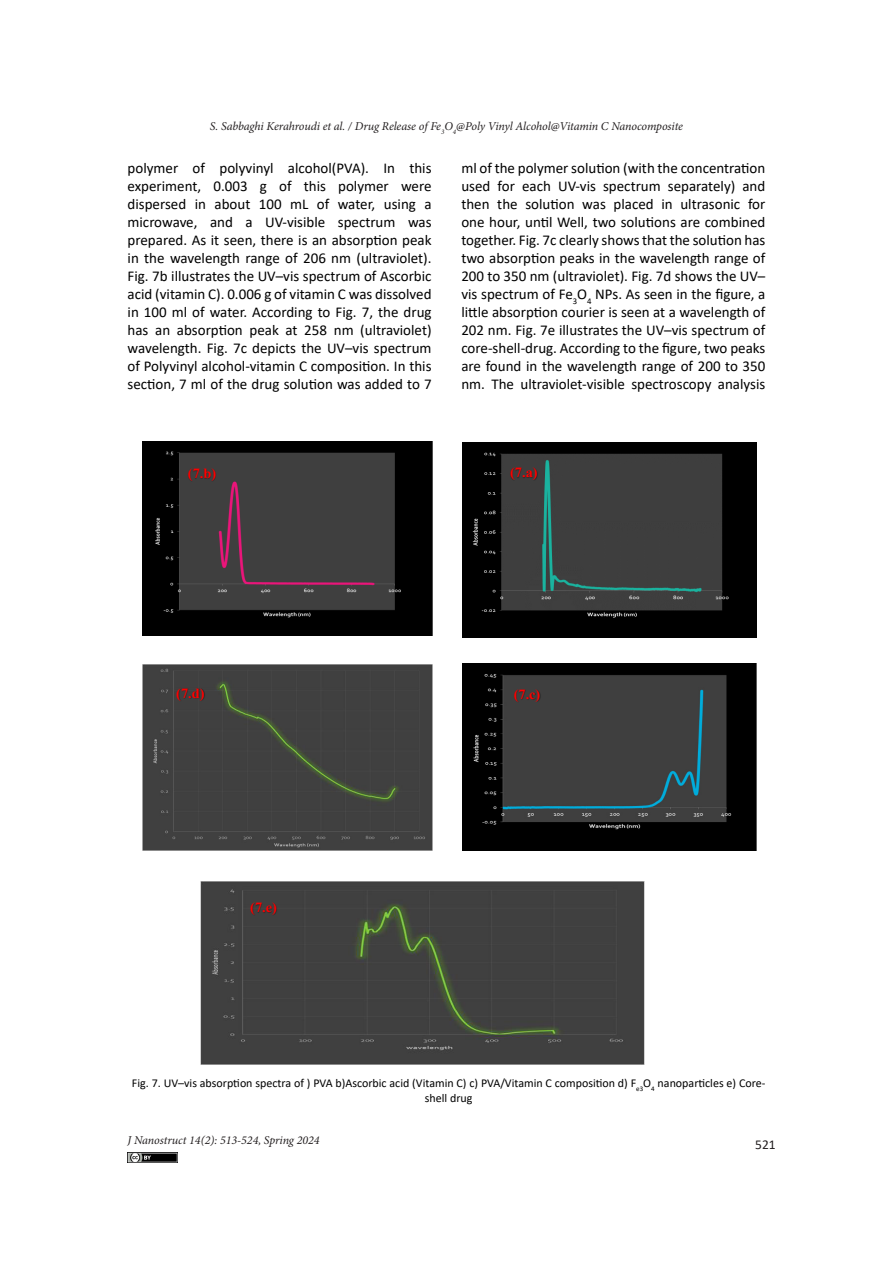
<style>
.page{position:relative;width:893px;height:1263px;background:#fff}
.page>*{position:absolute;margin:0;border:0;box-sizing:border-box;transform-origin:0 0}
.t1{font:15px/18px "Calibri";color:#000;text-align:justify}
.t2{font:700 13.95px "Times New Roman";color:#f00}
.t3{font:13.5px "Calibri";color:#231f20}
.t4{font:12px/15px "Calibri";color:#000;text-align:center}
.t5{font:italic 12px "Minion Pro";letter-spacing:-.01em;color:#231f20}
</style>
<div class="page">
<img style="left:128px;top:1153px;width:50px;height:9px">
<img style="left:462px;top:442px;width:295px;height:196px">
<img style="left:462px;top:663px;width:295px;height:187px">
<div style="left:142px;top:665px;width:291px;height:185px;background:#404040"></div>
<img style="left:142px;top:442px;width:291px;height:193px">
<div style="left:201px;top:881px;width:444px;height:183px;background:#404040"></div>
<img style="left:501px;top:464px;width:45px;height:19px">
<img style="left:179px;top:464px;width:46px;height:17px">
<img style="left:505px;top:685px;width:44px;height:19px">
<img style="left:168px;top:684px;width:45px;height:26px">
<img style="left:238px;top:898px;width:48px;height:27px">
<p class="t5" style="left:210px;top:118px;width:475px">S. Sabbaghi Kerahroudi et al. / Drug Release of Fe<sub>3</sub>O<sub>4</sub>@Poly Vinyl Alcohol@Vitamin C Nanocomposite</p>
<p class="t1" style="left:128px;top:158px;width:306px">polymer of polyvinyl alcohol(PVA). In this experiment, 0.003 g of this polymer were dispersed in about 100 mL of water, using a microwave, and a UV-visible spectrum was prepared. As it seen, there is an absorption peak in the wavelength range of 206 nm (ultraviolet).<br>Fig. 7b illustrates the UV–vis spectrum of Ascorbic acid (vitamin C). 0.006 g of vitamin C was dissolved in 100 ml of water. According to Fig. 7, the drug has an absorption peak at 258 nm (ultraviolet) wavelength. Fig. 7c depicts the UV–vis spectrum of Polyvinyl alcohol-vitamin C composition. In this section, 7 ml of the drug solution was added to 7</p>
<p class="t1" style="left:461px;top:158px;width:306px">ml of the polymer solution (with the concentration used for each UV-vis spectrum separately) and then the solution was placed in ultrasonic for one hour, until Well, two solutions are combined together. Fig. 7c clearly shows that the solution has two absorption peaks in the wavelength range of 200 to 350 nm (ultraviolet). Fig. 7d shows the UV– vis spectrum of Fe<sub>3</sub>O<sub>4</sub> NPs. As seen in the figure, a little absorption courier is seen at a wavelength of 202 nm. Fig. 7e illustrates the UV–vis spectrum of core-shell-drug. According to the figure, two peaks are found in the wavelength range of 200 to 350 nm. The ultraviolet-visible spectroscopy analysis</p>
<p class="t2" style="left:188px;top:463px;width:30px">(7.b)</p>
<p class="t2" style="left:510px;top:463px;width:29px">(7.a)</p>
<p class="t2" style="left:176px;top:683px;width:30px">(7.d)</p>
<p class="t2" style="left:514px;top:684px;width:28px">(7.c)</p>
<p class="t2" style="left:250px;top:897px;width:28px">(7.e)</p>
<p class="t4" style="left:132px;top:1075px;width:635px">Fig. 7. UV–vis absorption spectra of ) PVA b)Ascorbic acid (Vitamin C) c) PVA/Vitamin C composition d) F<sub>e3</sub>O<sub>4</sub> nanoparticles e) Core&shy;shell drug</p>
<p class="t5" style="left:128px;top:1132px;width:194px">J Nanostruct 14(2): 513-524, Spring 2024</p>
<p class="t3" style="left:755px;top:1135px;width:22px">521</p>
</div>
